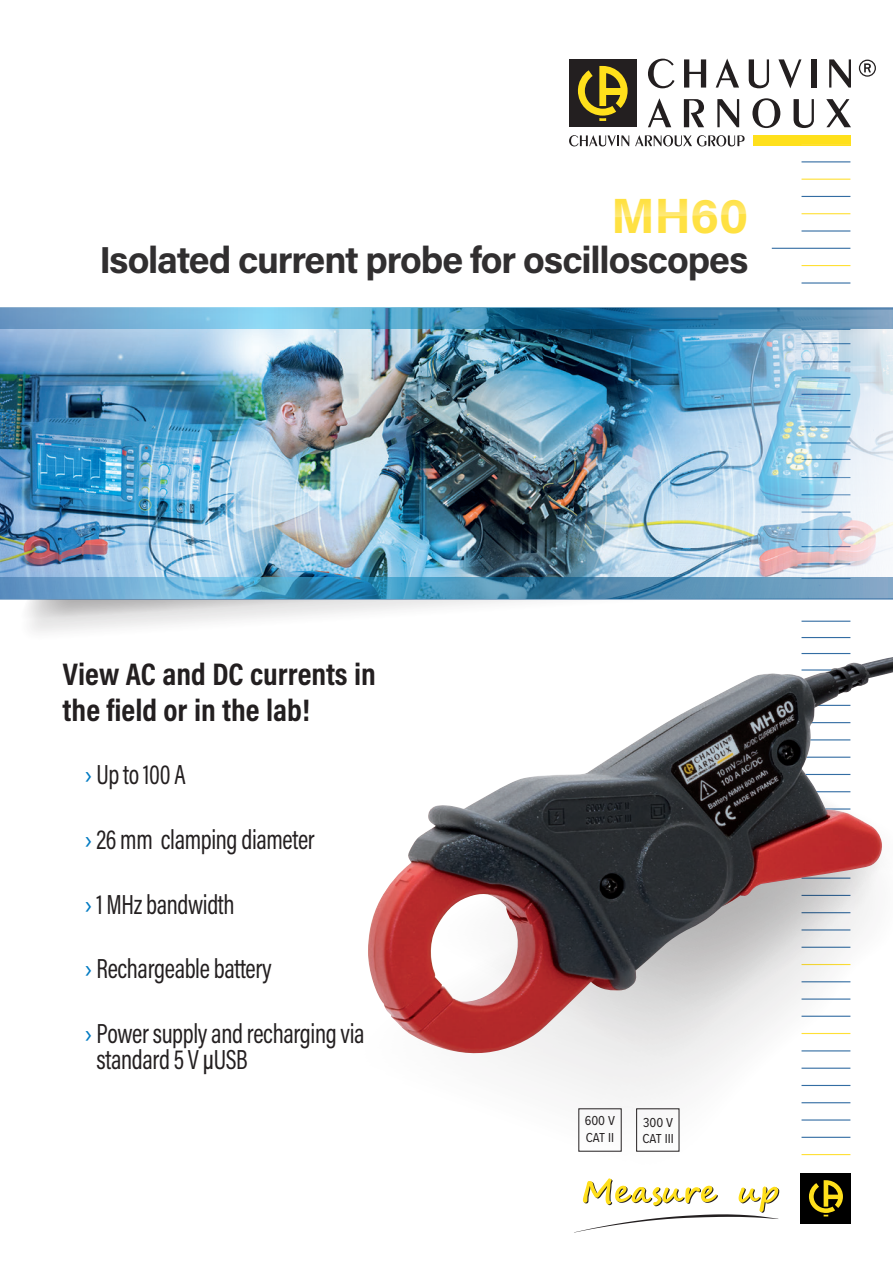
<style>
.page{position:relative;width:893px;height:1263px;background:#fff}
.page>*{position:absolute;margin:0;border:0;box-sizing:border-box;transform-origin:0 0}
.t1{font:700 49.5px "Acumin Pro";color:#ffe142}
.t2{font:700 37.5px "Acumin Pro";letter-spacing:-.03em;color:#312f30}
.Normal_e{font:700 31.5px/36px "Acumin Pro Cond";color:#231f20}
.Normal_e-2{font:27.9px/26.1px "Acumin Pro Cond";letter-spacing:-.015em;color:#231f20;scale:.9 1}
.t3{font:13.5px "Proxima Nova Cond";color:#231f20}
.s1{color:#007ac2}
.s2{font-weight:500}
</style>
<div class="page">
<div style="left:43px;top:536px;width:659px;height:89px;background:#231f20;opacity:.31"></div>
<svg style="left:17px;top:599px;width:665px;height:22px"></svg>
<div style="left:753px;top:135px;width:98px;height:11px;background:#ffe01b"></div>
<div style="left:569px;top:59px;width:68px;height:68px;background:#231f20"></div>
<svg style="left:578px;top:66px;width:50px;height:55px"></svg>
<svg style="left:648px;top:59px;width:26px;height:29px"></svg>
<svg style="left:684px;top:59px;width:22px;height:29px"></svg>
<svg style="left:716px;top:59px;width:23px;height:29px"></svg>
<svg style="left:749px;top:59px;width:20px;height:29px"></svg>
<svg style="left:778px;top:59px;width:23px;height:29px"></svg>
<div style="left:811px;top:59px;width:5px;height:29px;background:#231f20"></div>
<svg style="left:829px;top:59px;width:22px;height:29px"></svg>
<svg style="left:648px;top:98px;width:23px;height:29px"></svg>
<svg style="left:684px;top:99px;width:20px;height:28px"></svg>
<svg style="left:717px;top:99px;width:22px;height:28px"></svg>
<svg style="left:752px;top:98px;width:28px;height:30px"></svg>
<svg style="left:794px;top:99px;width:20px;height:29px"></svg>
<svg style="left:826px;top:99px;width:25px;height:28px"></svg>
<svg style="left:569px;top:135px;width:60px;height:11px"></svg>
<svg style="left:635px;top:135px;width:110px;height:11px"></svg>
<svg style="left:859px;top:60px;width:17px;height:17px"></svg>
<hr style="left:801px;top:144px;width:49px;height:1px;background:#ffe035">
<hr style="left:801px;top:161px;width:49px;height:1px;background:#336da3">
<hr style="left:801px;top:179px;width:49px;height:1px;background:#ffe035">
<hr style="left:801px;top:196px;width:49px;height:1px;background:#336da3">
<hr style="left:801px;top:213px;width:49px;height:1px;background:#ffe035">
<hr style="left:801px;top:230px;width:49px;height:2px;background:#336da3">
<hr style="left:772px;top:248px;width:78px;height:1px;background:#336da3">
<hr style="left:801px;top:282px;width:49px;height:2px;background:#336da3">
<hr style="left:801px;top:265px;width:49px;height:1px;background:#ffe035">
<hr style="left:801px;top:637px;width:49px;height:1px;background:#336da3">
<hr style="left:801px;top:621px;width:49px;height:1px;background:#336da3">
<img style="left:0;top:328px;width:893px;height:271px">
<svg style="left:0;top:578px;width:893px;height:20px"></svg>
<svg style="left:0;top:308px;width:893px;height:20px"></svg>
<svg style="left:574px;top:1173px;width:277px;height:60px"></svg>
<svg style="left:503px;top:1055px;width:348px;height:58px"></svg>
<img style="left:368px;top:653px;width:525px;height:402px">
<p class="t1" style="left:611px;top:181px;width:139px">MH60</p>
<p class="t2" style="left:99px;top:234px;width:651px">Isolated current probe for oscilloscopes</p>
<p class="Normal_e" style="left:63px;top:655px;width:315px">View AC and DC currents in the field or in the lab!</p>
<p class="Normal_e-2" style="left:85px;top:761px;width:113px"><span class="s1">›</span> Up to 100 A</p>
<p class="Normal_e-2" style="left:85px;top:826px;width:257px"><span class="s1">›</span> 26 mm clamping diameter</p>
<p class="Normal_e-2" style="left:85px;top:890px;width:168px"><span class="s1">›</span> 1 MHz bandwidth</p>
<p class="Normal_e-2" style="left:85px;top:955px;width:209px"><span class="s1">›</span> Rechargeable battery</p>
<p class="Normal_e-2" style="left:96px;top:1019px;width:299px;text-indent:-12px"><span class="s1">›</span> Power supply and recharging via standard 5 V <span class="s2">µ</span>USB</p>
<p class="t3" style="left:585px;top:1113px;width:32px">600 V</p>
<p class="t3" style="left:586px;top:1129px;width:30px">CAT II</p>
<p class="t3" style="left:643px;top:1114px;width:31px">300 V</p>
<p class="t3" style="left:642px;top:1130px;width:33px">CAT III</p>
</div>
